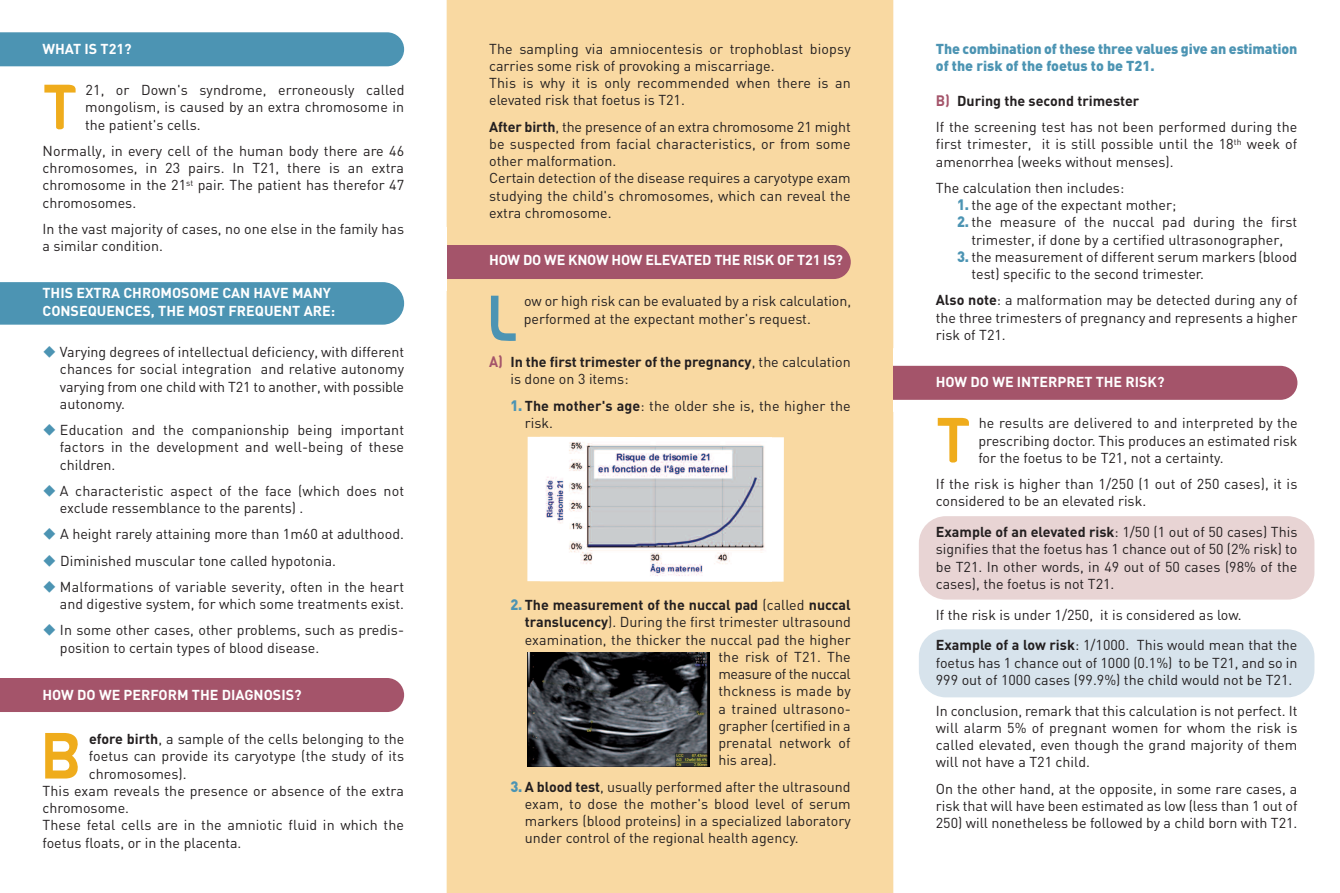
<style>
.page{position:relative;width:1340px;height:893px;background:#fff}
.page>*{position:absolute;margin:0;border:0;box-sizing:border-box;transform-origin:0 0}
.t1{font:63.3px "Integral";color:#efac1c;scale:2 1}
.t2{font:62.85px "Integral";color:#efac1c;scale:2 1}
.t3{font:62.85px "Integral";color:#4c94b3;scale:2 1}
.t4{font:14.25px/17.2px "DIN";color:#231f20}
.t5{font:700 14.25px/17.2px "DIN";color:#fff}
.t6{font:700 14.25px/17.2px "DIN";color:#231f20}
.t7{font:900 14.25px/17.2px "DIN";letter-spacing:-.01em;color:#4c94b3}
.t8{font:14.25px "DIN";letter-spacing:-.02em;color:#231f20}
.s1{color:#4c94b3}
.s2{font-weight:700}
.s3{font-size:15px;color:#a4546a}
.s4{font-weight:400}
.s5{font-weight:900;font-size:15px;color:#4c94b3}
.s6{font-weight:700;font-size:15px;color:#a4546a}
</style>
<div class="page">
<div style="left:918px;top:629px;width:396px;height:68px;background:#d7e3ec;border-radius:27px"></div>
<div style="left:918px;top:516px;width:396px;height:84px;background:#e8d4d4;border-radius:27px"></div>
<div style="left:866px;top:366px;width:431px;height:34px;background:#a4546a;border-radius:17px"></div>
<div style="left:446px;top:0;width:447px;height:893px;background:#f9d9a2"></div>
<div style="left:863px;top:348px;width:30px;height:64px;background:#f9d9a2"></div>
<div style="left:420px;top:245px;width:430px;height:34px;background:#a4546a;border-radius:17px"></div>
<div style="left:417px;top:227px;width:29px;height:64px;background:#fff"></div>
<div style="left:0;top:678px;width:404px;height:34px;background:#a4546a"></div>
<div style="left:0;top:282px;width:404px;height:43px;background:#4c94b3"></div>
<div style="left:0;top:32px;width:404px;height:34px;background:#4c94b3"></div>
<svg style="left:527px;top:437px;width:257px;height:145px"></svg>
<img style="left:541px;top:437px;width:230px;height:145px">
<img style="left:527px;top:652px;width:182px;height:115px">
<p class="t5" style="left:43px;top:40px;width:91px">WHAT IS T21?</p>
<h2 class="t2" style="left:43px;top:85px;width:23px">T</h2>
<p class="t4" style="left:85px;top:82px;width:321px;text-align:justify">21, or Down's syndrome, erroneously called mongolism, is caused by an extra chromosome in the patient's cells.</p>
<p class="t4" style="left:43px;top:142px;width:363px;text-align:justify">Normally, in every cell of the human body there are 46 chromosomes, in 23 pairs. In T21, there is an extra chromosome in the 21<sup>st</sup> pair. The patient has therefor 47 chromosomes.</p>
<p class="t4" style="left:43px;top:220px;width:363px">In the vast majority of cases, no one else in the family has a similar condition.</p>
<p class="t5" style="left:43px;top:285px;width:294px">THIS EXTRA CHROMOSOME CAN HAVE MANY<br>CONSEQUENCES, THE MOST FREQUENT ARE:</p>
<p class="t4" style="left:60px;top:343px;width:345px;text-align:justify;text-indent:-17px"><span class="s1">◆</span> Varying degrees of intellectual deficiency, with different chances for social integration and relative autonomy varying from one child with T21 to another, with possible autonomy.</p>
<p class="t4" style="left:60px;top:421px;width:345px;text-align:justify;text-indent:-17px"><span class="s1">◆</span> Education and the companionship being important factors in the development and well-being of these children.</p>
<p class="t4" style="left:60px;top:482px;width:345px;text-indent:-17px"><span class="s1">◆</span> A characteristic aspect of the face (which does not exclude ressemblance to the parents) .</p>
<p class="t4" style="left:43px;top:526px;width:363px"><span class="s1">◆</span> A height rarely attaining more than 1m60 at adulthood.</p>
<p class="t4" style="left:43px;top:552px;width:295px"><span class="s1">◆</span> Diminished muscular tone called hypotonia.</p>
<p class="t4" style="left:43px;top:578px;width:363px;text-align:right"><span class="s1">◆</span> Malformations of variable severity, often in the heart and digestive system, for which some treatments exist.</p>
<p class="t4" style="left:60px;top:622px;width:345px;text-indent:-17px"><span class="s1">◆</span> In some other cases, other problems, such as predis&shy;position to certain types of blood disease.</p>
<p class="t5" style="left:43px;top:686px;width:260px">HOW DO WE PERFORM THE DIAGNOSIS?</p>
<h1 class="t1" style="left:43px;top:733px;width:25px">B</h1>
<p class="t4" style="left:89px;top:730px;width:317px"><span class="s2">efore birth</span>, a sample of the cells belonging to the</p>
<p class="t4" style="left:89px;top:748px;width:317px">foetus can provide its caryotype (the study of its</p>
<p class="t4" style="left:89px;top:765px;width:99px">chromosomes).</p>
<p class="t4" style="left:43px;top:782px;width:363px">This exam reveals the presence or absence of the extra</p>
<p class="t4" style="left:43px;top:799px;width:88px">chromosome.</p>
<p class="t4" style="left:43px;top:817px;width:363px">These fetal cells are in the amniotic fluid in which the</p>
<p class="t4" style="left:43px;top:834px;width:200px">foetus floats, or in the placenta.</p>
<p class="t4" style="left:489px;top:40px;width:363px">The sampling via amniocentesis or trophoblast biopsy carries some risk of provoking a miscarriage.<br>This is why it is only recommended when there is an elevated risk that foetus is T21.</p>
<p class="t4" style="left:489px;top:118px;width:363px"><span class="s2">After birth</span>, the presence of an extra chromosome 21 might be suspected from facial characteristics, or from some other malformation.<br>Certain detection of the disease requires a caryotype exam studying the child's chromosomes, which can reveal the extra chromosome.</p>
<p class="t5" style="left:489px;top:252px;width:355px">HOW DO WE KNOW HOW ELEVATED THE RISK OF T21 IS?</p>
<h2 class="t3" style="left:489px;top:296px;width:19px">L</h2>
<p class="t4" style="left:523px;top:293px;width:329px">ow or high risk can be evaluated by a risk calculation, performed at the expectant mother's request.</p>
<p class="t6" style="left:510px;top:354px;width:342px;text-indent:-21px"><span class="s3">A)</span> In the first trimester of the pregnancy<span class="s4">, the calculation is done on 3 items:</span></p>
<p class="t4" style="left:525px;top:397px;width:327px;text-indent:-14px"><span class="s5">1.</span> <span class="s2">The mother's age</span>: the older she is, the higher the risk.</p>
<p class="t6" style="left:510px;top:597px;width:342px"><span class="s5">2.</span> The measurement of the nuccal pad <span class="s4">(called</span> nuccal</p>
<p class="t4" style="left:525px;top:614px;width:327px"><span class="s2">translucency</span>). During the first trimester ultrasound</p>
<p class="t4" style="left:525px;top:631px;width:327px">examination, the thicker the nuccal pad the higher</p>
<p class="t4" style="left:718px;top:648px;width:134px">the risk of T21. The</p>
<p class="t8" style="left:718px;top:666px;width:134px">measure of the nuccal</p>
<p class="t4" style="left:718px;top:683px;width:134px">thckness is made by</p>
<p class="t4" style="left:718px;top:700px;width:134px">a trained ultrasono-</p>
<p class="t4" style="left:718px;top:717px;width:134px">grapher (certified in a</p>
<p class="t4" style="left:718px;top:735px;width:134px">prenatal network of</p>
<p class="t4" style="left:718px;top:752px;width:60px">his area).</p>
<p class="t4" style="left:525px;top:778px;width:327px;text-align:justify;text-indent:-14px"><span class="s5">3.</span> <span class="s2">A blood test</span>, usually performed after the ultrasound exam, to dose the mother's blood level of serum markers (blood proteins) in a specialized laboratory under control of the regional health agency.</p>
<p class="t7" style="left:935px;top:41px;width:363px">The combination of these three values give an estimation of the risk of the foetus to be T21.</p>
<p class="t4" style="left:935px;top:88px;width:363px;line-height:26.2px"><span class="s6">B)</span> <span class="s2">During the second trimester<br></span>If the screening test has not been performed during the</p>
<p class="t4" style="left:935px;top:136px;width:363px">first trimester, it is still possible until the 18<sup>th</sup> week of amenorrhea (weeks without menses).</p>
<p class="t4" style="left:935px;top:179px;width:190px">The calculation then includes:</p>
<p class="t4" style="left:957px;top:197px;width:221px"><span class="s5">1.</span> the age of the expectant mother;</p>
<p class="t4" style="left:957px;top:214px;width:342px;text-align:center"><span class="s5">2.</span> the measure of the nuccal pad during the first trimester, if done by a certified ultrasonographer,</p>
<p class="t4" style="left:971px;top:248px;width:327px;text-indent:-14px"><span class="s5">3.</span> the measurement of different serum markers (blood test) specific to the second trimester.</p>
<p class="t4" style="left:935px;top:292px;width:363px;text-align:justify"><span class="s2">Also note</span>: a malformation may be detected during any of the three trimesters of pregnancy and represents a higher risk of T21.</p>
<p class="t5" style="left:935px;top:374px;width:230px">HOW DO WE INTERPRET THE RISK?</p>
<h2 class="t2" style="left:935px;top:418px;width:23px">T</h2>
<p class="t4" style="left:978px;top:415px;width:321px;text-align:justify">he results are delivered to and interpreted by the prescribing doctor. This produces an estimated risk for the foetus to be T21, not a certainty.</p>
<p class="t4" style="left:935px;top:476px;width:363px">If the risk is higher than 1/250 (1 out of 250 cases), it is considered to be an elevated risk.</p>
<p class="t4" style="left:935px;top:524px;width:363px;text-align:justify"><span class="s2">Example of an elevated risk</span>: 1/50 (1 out of 50 cases) This signifies that the foetus has 1 chance out of 50 (2% risk) to be T21. In other words, in 49 out of 50 cases (98% of the cases), the foetus is not T21.</p>
<p class="t4" style="left:935px;top:599px;width:363px;line-height:30.8px">If the risk is under 1/250, it is considered as low.<br><span class="s2">Example of a low risk</span>: 1/1000. This would mean that the</p>
<p class="t4" style="left:935px;top:654px;width:363px">foetus has 1 chance out of 1000 (0.1%) to be T21, and so in<br>999 out of 1000 cases (99.9%) the child would not be T21.</p>
<p class="t4" style="left:935px;top:702px;width:363px;text-align:justify">In conclusion, remark that this calculation is not perfect. It will alarm 5% of pregnant women for whom the risk is called elevated, even though the grand majority of them will not have a T21 child.</p>
<p class="t4" style="left:935px;top:780px;width:363px;text-align:justify">On the other hand, at the opposite, in some rare cases, a risk that will have been estimated as low (less than 1 out of 250) will nonetheless be followed by a child born with T21.</p>
</div>
